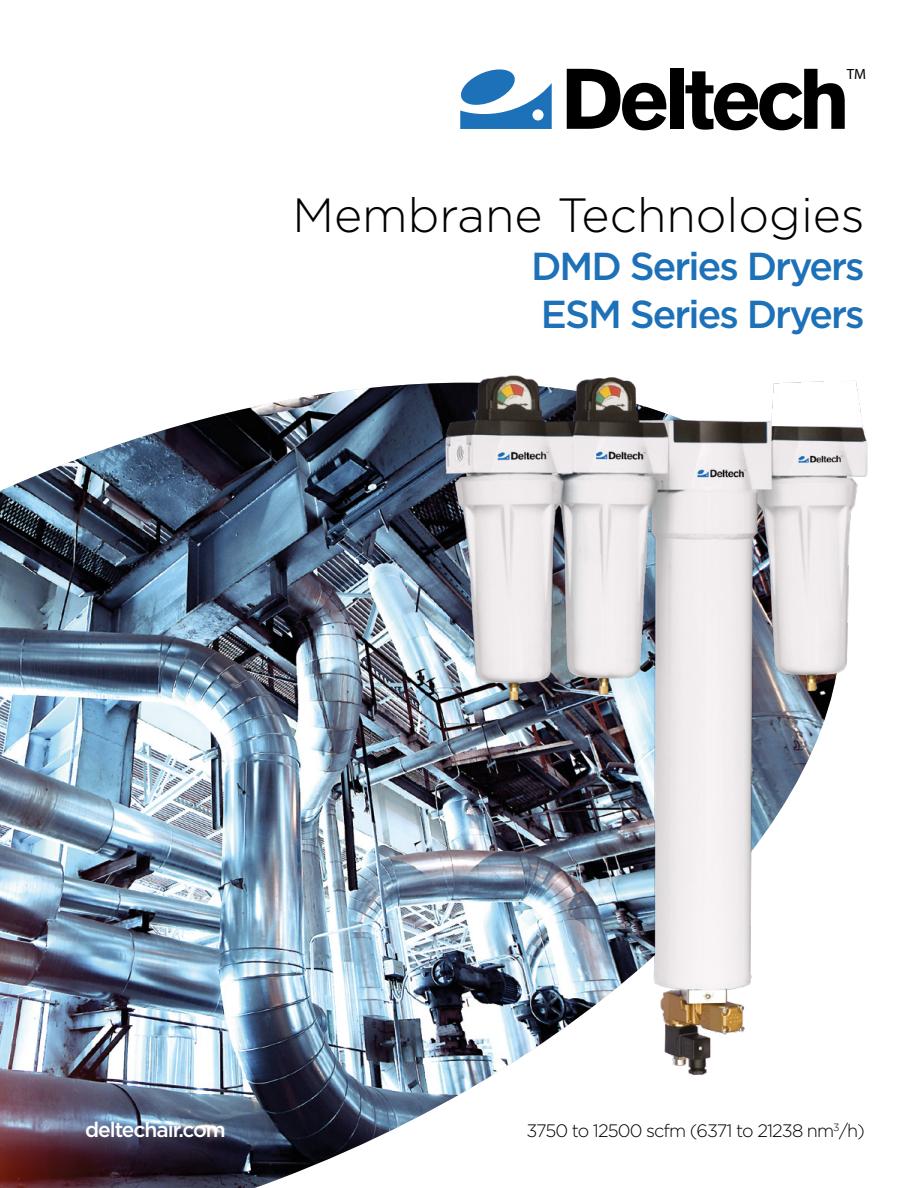
<style>
.page{position:relative;width:918px;height:1188px;background:#fff}
.page>*{position:absolute;margin:0;border:0;box-sizing:border-box;transform-origin:0 0}
.t1{font:300 48px "Gotham";color:#000}
.t2{font:500 39px/48px "Gotham";letter-spacing:-.05em;color:#1d71b8}
.t3{font:500 21px "Gotham";letter-spacing:-.05em;color:#fff}
.t4{font:300 18px "Gotham";letter-spacing:-.05em;color:#000}
.t5{font:14.85px "Myriad Pro";color:#000}
</style>
<div class="page">
<img style="left:0;top:387px;width:472px;height:801px">
<svg style="left:567px;top:69px;width:99px;height:61px"></svg>
<div style="left:670px;top:69px;width:14px;height:60px;background:#000"></div>
<svg style="left:685px;top:69px;width:160px;height:61px"></svg>
<svg style="left:460px;top:69px;width:92px;height:60px"></svg>
<img style="left:376px;top:375px;width:492px;height:712px">
<p class="t5" style="left:847px;top:65px;width:21px">TM</p>
<h1 class="t1" style="left:293px;top:185px;width:574px">Membrane Technologies</h1>
<h2 class="t2" style="left:531px;top:242px;width:335px">DMD Series Dryers<br>ESM Series Dryers</h2>
<p class="t3" style="left:85px;top:1116px;width:142px">deltechair.com</p>
<p class="t4" style="left:527px;top:1119px;width:340px">3750 to 12500 scfm (6371 to 21238 nm<sup>3</sup>/h)</p>
</div>
